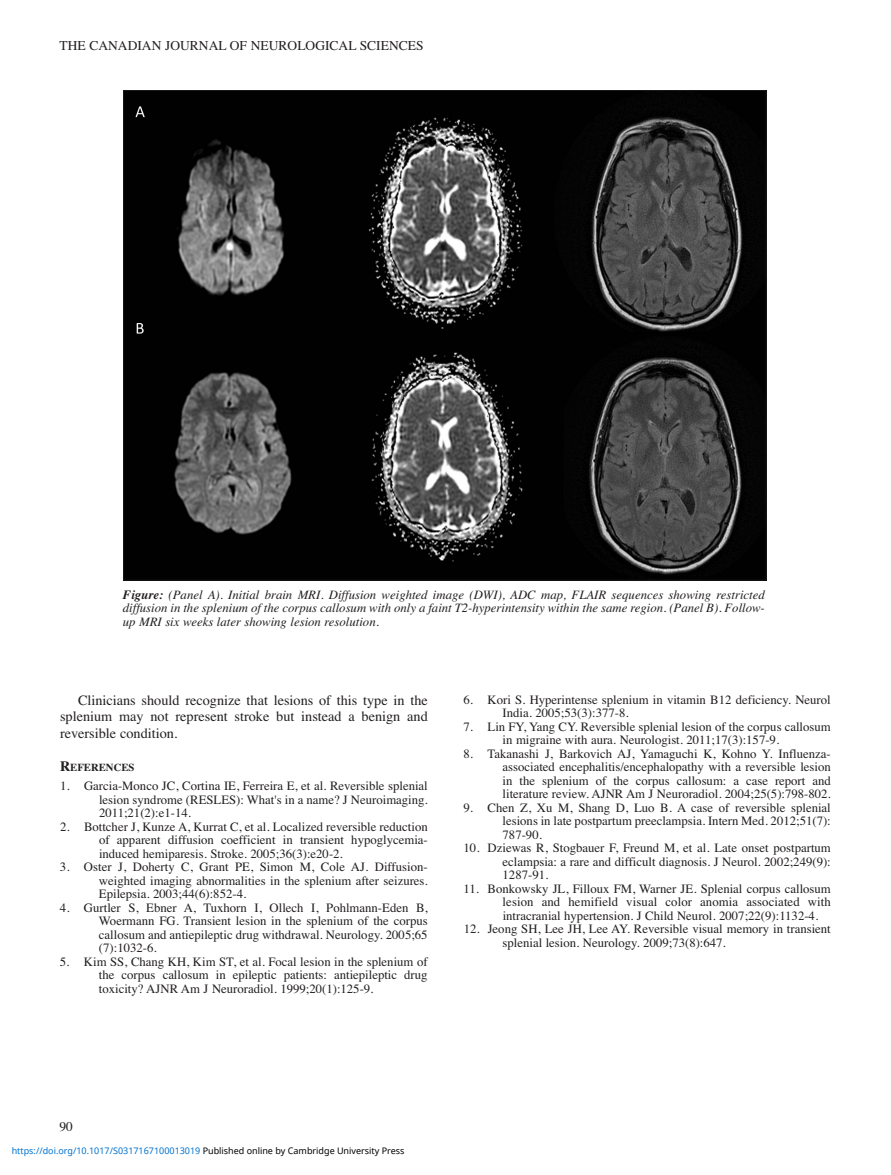
<style>
.page{position:relative;width:891px;height:1175px;background:#fff}
.page>*{position:absolute;margin:0;border:0;box-sizing:border-box;transform-origin:0 0}
.t1{font:14.25px/16.5px "Times";color:#231f20;text-align:justify}
.t2{font:13.5px "Times";color:#231f20}
.t3{font:12.75px/13.5px "Times";color:#231f20;text-align:justify}
.t4{font:italic 12.75px/13.5px "Times";color:#231f20;text-align:justify}
.t5{font:700 10.65px "Times";color:#231f20}
.t6{font:9px "Noto Sans";color:#0172cf}
.s1{font-weight:700}
.s2{font-size:14.25px}
.s3{color:#000}
</style>
<div class="page">
<svg style="left:123px;top:90px;width:643px;height:490px;background:#242424"></svg>
<p class="t2" style="left:60px;top:37px;width:366px">THE CANADIAN JOURNAL OF NEUROLOGICAL SCIENCES</p>
<p class="t4" style="left:123px;top:587px;width:644px"><span class="s1">Figure:</span> (Panel A). Initial brain MRI. Diffusion weighted image (DWI), ADC map, FLAIR sequences showing restricted diffusion in the splenium of the corpus callosum with only a faint T2-hyperintensity within the same region. (Panel B). Follow&shy;up MRI six weeks later showing lesion resolution.</p>
<p class="t1" style="left:60px;top:691px;width:369px;text-indent:18px">Clinicians should recognize that lesions of this type in the splenium may not represent stroke but instead a benign and reversible condition.</p>
<p class="t5" style="left:60px;top:760px;width:76px"><span class="s2">R</span>EFERENCES</p>
<p class="t3" style="left:99px;top:779px;width:330px;text-indent:-39px">1. Garcia-Monco JC, Cortina IE, Ferreira E, et al. Reversible splenial lesion syndrome (RESLES): What's in a name? J Neuroimaging.<br>2011;21(2):e1-14.</p>
<p class="t3" style="left:99px;top:819px;width:330px;text-indent:-39px">2. Bottcher J, Kunze A, Kurrat C, et al. Localized reversible reduction of apparent diffusion coefficient in transient hypoglycemia&shy;induced hemiparesis. Stroke. 2005;36(3):e20-2.</p>
<p class="t3" style="left:99px;top:860px;width:330px;text-indent:-39px">3. Oster J, Doherty C, Grant PE, Simon M, Cole AJ. Diffusion&shy;weighted imaging abnormalities in the splenium after seizures.<br>Epilepsia. 2003;44(6):852-4.</p>
<p class="t3" style="left:99px;top:900px;width:330px;text-indent:-39px">4. Gurtler S, Ebner A, Tuxhorn I, Ollech I, Pohlmann-Eden B, Woermann FG. Transient lesion in the splenium of the corpus callosum and antiepileptic drug withdrawal. Neurology. 2005;65 (7):1032-6.</p>
<p class="t3" style="left:99px;top:954px;width:330px;text-indent:-39px">5. Kim SS, Chang KH, Kim ST, et al. Focal lesion in the splenium of the corpus callosum in epileptic patients: antiepileptic drug toxicity? AJNR Am J Neuroradiol. 1999;20(1):125-9.</p>
<p class="t3" style="left:503px;top:692px;width:330px;text-indent:-39px">6. Kori S. Hyperintense splenium in vitamin B12 deficiency. Neurol<br>India. 2005;53(3):377-8.</p>
<p class="t3" style="left:503px;top:719px;width:330px;text-indent:-39px">7. Lin FY, Yang CY. Reversible splenial lesion of the corpus callosum in migraine with aura. Neurologist. 2011;17(3):157-9.</p>
<p class="t3" style="left:503px;top:746px;width:330px;text-indent:-39px">8. Takanashi J, Barkovich AJ, Yamaguchi K, Kohno Y. Influenza&shy;associated encephalitis/encephalopathy with a reversible lesion in the splenium of the corpus callosum: a case report and literature review. AJNR Am J Neuroradiol. 2004;25(5):798-802.</p>
<p class="t3" style="left:503px;top:800px;width:330px;text-indent:-39px">9. Chen Z, Xu M, Shang D, Luo B. A case of reversible splenial lesions in late postpartum preeclampsia. Intern Med. 2012;51(7):<br>787-90.</p>
<p class="t3" style="left:503px;top:841px;width:330px;text-indent:-39px">10. Dziewas R, Stogbauer F, Freund M, et al. Late onset postpartum eclampsia: a rare and difficult diagnosis. J Neurol. 2002;249(9):<br>1287-91.</p>
<p class="t3" style="left:503px;top:881px;width:330px;text-indent:-39px">11. Bonkowsky JL, Filloux FM, Warner JE. Splenial corpus callosum lesion and hemifield visual color anomia associated with intracranial hypertension. J Child Neurol. 2007;22(9):1132-4.</p>
<p class="t3" style="left:503px;top:922px;width:330px;text-indent:-39px">12. Jeong SH, Lee JH, Lee AY. Reversible visual memory in transient splenial lesion. Neurology. 2009;73(8):647.</p>
<p class="t2" style="left:60px;top:1118px;width:15px">90</p>
<p class="t6" style="left:12px;top:1143px;width:394px">https://doi.org/10.1017/S0317167100013019 <span class="s3">Published online by Cambridge University Press</span></p>
</div>
